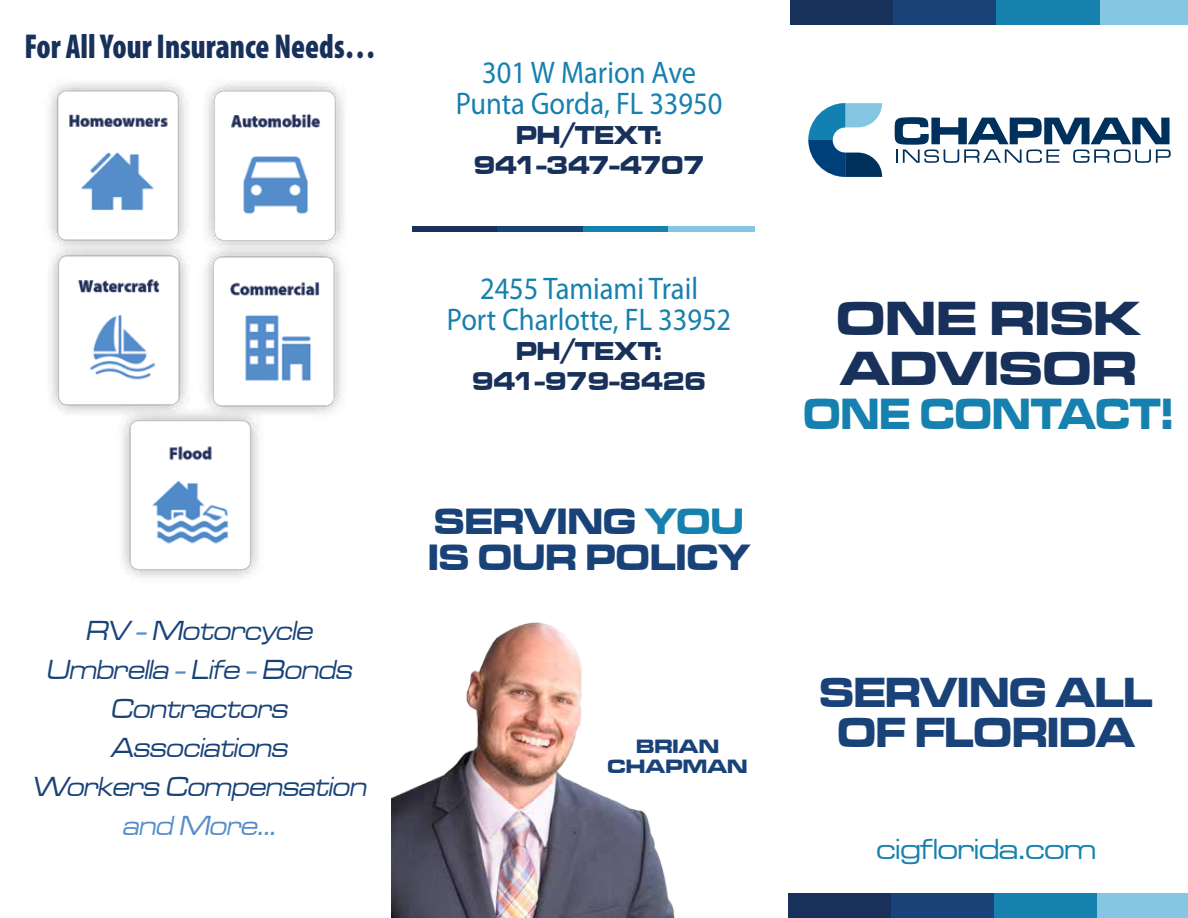
<style>
.page{position:relative;width:1188px;height:918px;background:#fff}
.page>*{position:absolute;margin:0;border:0;box-sizing:border-box;transform-origin:0 0}
.t1{font:49.5px/49.7px "Microgramma D Bold Exte";letter-spacing:.01em;color:#17315b}
.t2{font:45.15px "Microgramma D Bold Exte";letter-spacing:.01em;color:#1680ae;scale:.83 1}
.t3{font:43.5px/40.5px "Microgramma D Bold Exte";color:#194378;text-align:center;scale:.9 1}
.t4{font:37.95px/36px "Microgramma D Bold Exte";letter-spacing:.01em;color:#194378;scale:.91 1}
.t5{font:900 condensed 34.65px "Myriad Pro";color:#17315b;scale:.91 1}
.t6{font:31.35px/31.7px "Myriad Pro";color:#1680ae;text-align:center;scale:.91 1}
.t7{font:30px "Microgramma D Medi Exte";color:#1680ae}
.t8{font:italic 28.5px/39px "Microgramma D Medi Exte";color:#194378;text-align:center;scale:.9 1}
.t9{font:italic 28.5px "Microgramma D Medi Exte";color:#568eca;scale:.9 1}
.t10{font:26.7px/30px "Microgramma D Bold Exte";letter-spacing:-.02em;color:#17315b;text-align:center;scale:.9 1}
.t11{font:26.7px/30px "Microgramma D Bold Exte";color:#17315b;text-align:center;scale:.9 1}
.t12{font:19.95px/20px "Microgramma D Bold Exte";letter-spacing:.01em;color:#194378;text-align:center}
.s1{color:#568eca}
.s2{color:#1680ae}
</style>
<div class="page">
<div style="left:788px;top:894px;width:104px;height:24px;background:#17315b"></div>
<div style="left:892px;top:894px;width:104px;height:24px;background:#194378"></div>
<div style="left:995px;top:894px;width:104px;height:24px;background:#1680ae"></div>
<div style="left:1098px;top:894px;width:90px;height:24px;background:#85c6e2"></div>
<svg style="left:808px;top:103px;width:74px;height:74px"></svg>
<svg style="left:895px;top:117px;width:276px;height:46px"></svg>
<div style="left:791px;top:0;width:104px;height:24px;background:#17315b"></div>
<div style="left:894px;top:0;width:104px;height:24px;background:#194378"></div>
<div style="left:997px;top:0;width:104px;height:24px;background:#1680ae"></div>
<div style="left:1100px;top:0;width:88px;height:24px;background:#85c6e2"></div>
<img style="left:50px;top:82px;width:294px;height:496px">
<div style="left:413px;top:227px;width:86px;height:5px;background:#17315b"></div>
<div style="left:498px;top:227px;width:86px;height:5px;background:#194378"></div>
<div style="left:583px;top:227px;width:86px;height:5px;background:#1680ae"></div>
<div style="left:668px;top:227px;width:87px;height:5px;background:#85c6e2"></div>
<img style="left:392px;top:622px;width:283px;height:296px">
<p class="t5" style="left:24px;top:27px;width:388px">For All Your Insurance Needs…</p>
<p class="t8" style="left:32px;top:610px;width:379px">RV <span class="s1">-</span>Motorcycle<br>Umbrella <span class="s1">-</span>Life <span class="s1">-</span>Bonds<br>Contractors<br>Associations<br>Workers Compensation</p>
<p class="t9" style="left:122px;top:807px;width:179px">and More...</p>
<p class="t6" style="left:456px;top:57px;width:295px">301 W Marion Ave<br>Punta Gorda, FL 33950</p>
<p class="t10" style="left:474px;top:120px;width:258px">PH/TEXT:<br>941-347-4707</p>
<p class="t6" style="left:447px;top:273px;width:314px">2455 Tamiami Trail<br>Port Charlotte, FL 33952</p>
<p class="t11" style="left:472px;top:336px;width:262px">PH/TEXT:<br>941-979-8426</p>
<h3 class="t4" style="left:428px;top:502px;width:355px">SERVING <span class="s2">YOU<br></span>IS OUR POLICY</h3>
<p class="t12" style="left:608px;top:735px;width:141px">BRIAN<br>CHAPMAN</p>
<h1 class="t1" style="left:836px;top:292px;width:305px">ONE RISK<br>ADVISOR</h1>
<h2 class="t2" style="left:803px;top:383px;width:447px">ONE CONTACT!</h2>
<h3 class="t3" style="left:820px;top:671px;width:371px">SERVING ALL<br>OF FLORIDA</h3>
<p class="t7" style="left:877px;top:830px;width:221px">cigflorida.com</p>
</div>
